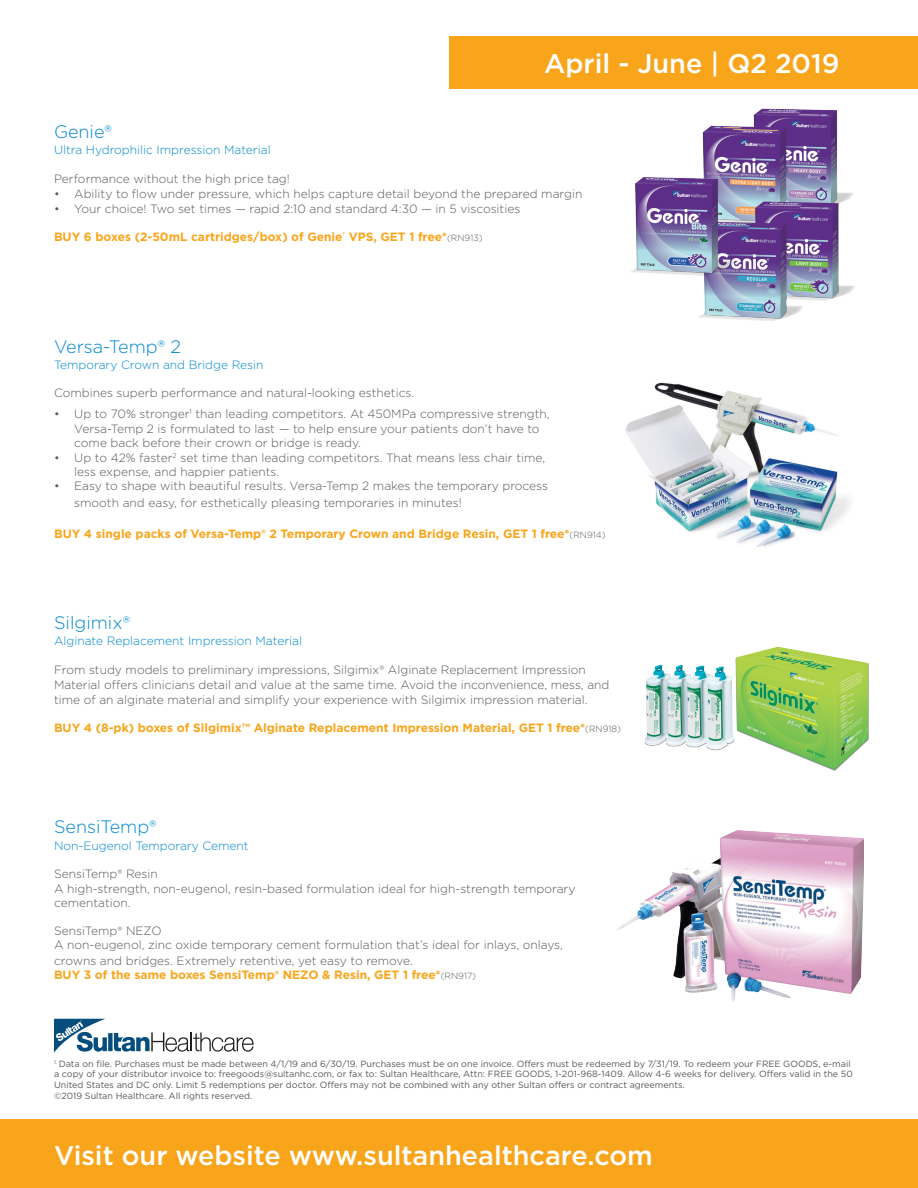
<style>
.page{position:relative;width:918px;height:1188px;background:#fff}
.page>*{position:absolute;margin:0;border:0;box-sizing:border-box;transform-origin:0 0}
.t1{font:500 27px "Gotham";color:#fff}
.t2{font:300 18px "Gotham";color:#0088ce}
.t3{font:300 12px/14.4px "Gotham";color:#57585a}
.t4{font:700 12px "Gotham";color:#f9a51b}
.t5{font:300 12px "Gotham";color:#0088ce}
.t6{font:9px/10.8px "Gotham";color:#57585a}
.s1{font-weight:300;font-size:9px;color:#57585a}
.s2{font-weight:700;color:#f9a51b}
.s3{font-size:9px}
</style>
<div class="page">
<div style="left:0;top:1119px;width:918px;height:69px;background:#f9a51b"></div>
<div style="left:450px;top:36px;width:468px;height:53px;background:#f9a51b"></div>
<img style="left:699px;top:108px;width:156px;height:213px">
<img style="left:631px;top:172px;width:152px;height:128px">
<div style="left:108px;top:1033px;width:5px;height:18px;background:#044d7c"></div>
<svg style="left:114px;top:1032px;width:140px;height:20px"></svg>
<svg style="left:54px;top:1019px;width:53px;height:34px"></svg>
<img style="left:626px;top:382px;width:224px;height:165px">
<img style="left:644px;top:646px;width:225px;height:125px">
<img style="left:617px;top:830px;width:247px;height:171px">
<h1 class="t1" style="left:544px;top:46px;width:297px">April - June | Q2 2019</h1>
<h2 class="t2" style="left:54px;top:120px;width:60px">Genie®</h2>
<p class="t5" style="left:54px;top:143px;width:218px">Ultra Hydrophilic Impression Material</p>
<p class="t3" style="left:54px;top:171px;width:237px">Performance without the high price tag!</p>
<p class="t3" style="left:54px;top:186px;width:530px">• Ability to flow under pressure, which helps capture detail beyond the prepared margin</p>
<p class="t3" style="left:54px;top:201px;width:468px">• Your choice! Two set times — rapid 2:10 and standard 4:30 — in 5 viscosities</p>
<p class="t4" style="left:54px;top:229px;width:430px">BUY 6 boxes (2-50mL cartridges/box) of Genie<sup>®</sup> VPS, GET 1 free*<span class="s1">(RN913)</span></p>
<h2 class="t2" style="left:54px;top:335px;width:129px">Versa-Temp® 2</h2>
<p class="t5" style="left:54px;top:358px;width:211px">Temporary Crown and Bridge Resin</p>
<p class="t3" style="left:54px;top:385px;width:362px">Combines superb performance and natural-looking esthetics.</p>
<p class="t3" style="left:74px;top:407px;width:477px;text-indent:-20px">• Up to 70% stronger<sup>1</sup> than leading competitors. At 450MPa compressive strength,<br>Versa-Temp 2 is formulated to last — to help ensure your patients don’t have to come back before their crown or bridge is ready.</p>
<p class="t3" style="left:74px;top:450px;width:472px;text-indent:-20px">• Up to 42% faster<sup>2</sup> set time than leading competitors. That means less chair time, less expense, and happier patients.</p>
<p class="t3" style="left:74px;top:478px;width:475px;line-height:16.2px;text-indent:-20px">• Easy to shape with beautiful results. Versa-Temp 2 makes the temporary process smooth and easy, for esthetically pleasing temporaries in minutes!</p>
<p class="t4" style="left:54px;top:526px;width:553px">BUY 4 single packs of Versa-Temp® 2 Temporary Crown and Bridge Resin, GET 1 free*<span class="s1">(RN914)</span></p>
<h2 class="t2" style="left:54px;top:611px;width:78px">Silgimix®</h2>
<p class="t5" style="left:54px;top:634px;width:250px">Alginate Replacement Impression Material</p>
<p class="t3" style="left:54px;top:662px;width:557px;line-height:14.9px">From study models to preliminary impressions, Silgimix® Alginate Replacement Impression<br>Material offers clinicians detail and value at the same time. Avoid the inconvenience, mess, and time of an alginate material and simplify your experience with Silgimix impression material.</p>
<p class="t4" style="left:54px;top:720px;width:569px">BUY 4 (8-pk) boxes of Silgimix™ Alginate Replacement Impression Material, GET 1 free*<span class="s1">(RN918)</span></p>
<h2 class="t2" style="left:54px;top:815px;width:104px">SensiTemp®</h2>
<p class="t5" style="left:54px;top:838px;width:196px">Non-Eugenol Temporary Cement</p>
<p class="t3" style="left:54px;top:867px;width:523px">SensiTemp® Resin<br>A high-strength, non-eugenol, resin-based formulation ideal for high-strength temporary cementation.</p>
<p class="t3" style="left:54px;top:923px;width:511px">SensiTemp® NEZO<br>A non-eugenol, zinc oxide temporary cement formulation that’s ideal for inlays, onlays, crowns and bridges. Extremely retentive, yet easy to remove.<br><span class="s2">BUY 3 of the same boxes SensiTemp® NEZO &amp; Resin, GET 1 free*</span><span class="s3">(RN917)</span></p>
<p class="t6" style="left:54px;top:1058px;width:800px"><sup>1.</sup> Data on file. Purchases must be made between 4/1/19 and 6/30/19. Purchases must be on one invoice. Offers must be redeemed by 7/31/19. To redeem your FREE GOODS, e-mail a copy of your distributor invoice to: freegoods@sultanhc.com, or fax to: Sultan Healthcare, Attn: FREE GOODS, 1-201-968-1409. Allow 4-6 weeks for delivery. Offers valid in the 50<br>United States and DC only. Limit 5 redemptions per doctor. Offers may not be combined with any other Sultan offers or contract agreements.<br>©2019 Sultan Healthcare. All rights reserved.</p>
<h1 class="t1" style="left:54px;top:1138px;width:600px">Visit our website www.sultanhealthcare.com</h1>
</div>
